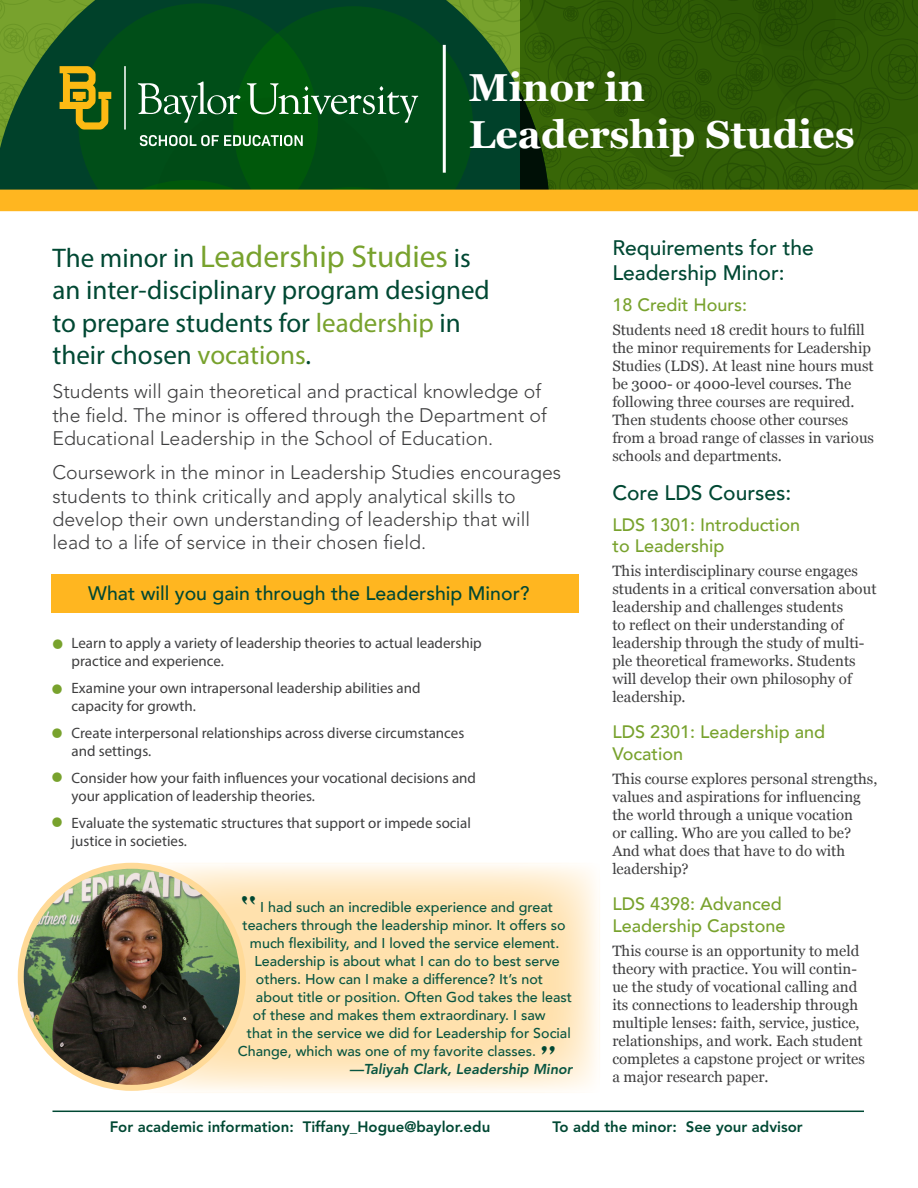
<style>
.page{position:relative;width:918px;height:1188px;background:#fff}
.page>*{position:absolute;margin:0;border:0;box-sizing:border-box;transform-origin:0 0}
.t1{font:700 39px/46.8px "Georgia";color:#fff}
.t2{font:36px/44.8px "Minion Pro";color:#78a22d}
.t3{font:36px "Lobster 1.4";color:#004833}
.t4{font:31.5px "Myriad Pro";color:#78a22d}
.t5{font:27px/32.4px "Myriad Pro";color:#004833}
.t6{font:500 21px/25.2px "Avenir";color:#004833}
.t7{font:300 19.5px/23.4px "Avenir";color:#3e3e3f}
.t8{font:500 19.5px "Avenir";color:#004833}
.t9{font:500 18px/21.6px "Avenir";color:#78a22d}
.t10{font:15px/18px "Georgia";color:#3e3e3f}
.t11{font:15px/18px "Myriad Pro";color:#3e3e3f}
.t12{font:800 15px "Avenir";color:#004833}
.t13{font:500 14.25px "Avenir";color:#085541}
.t14{font:italic 800 14.25px "Avenir";color:#085541}
.s1{font-size:27px;color:#004833}
.s2{color:#78a22d}
</style>
<div class="page">
<div style="left:51px;top:574px;width:528px;height:39px;background:#ffb620"></div>
<svg style="left:143px;top:863px;width:457px;height:230px;background:#ffe6bd"></svg>
<svg style="left:0;top:0;width:918px;height:211px;background:#376317"></svg>
<hr style="left:52px;top:1111px;width:812px;height:1px;background:#004833">
<img style="left:21px;top:866px;width:222px;height:222px;border-radius:111px">
<div style="left:18px;top:863px;width:228px;height:228px;border:6px solid #ffda98;border-radius:50%"></div>
<h1 class="t1" style="left:469px;top:63px;width:387px">Minor in<br>Leadership Studies</h1>
<h3 class="t4" style="left:52px;top:237px;width:420px"><span class="s1">The minor in</span> Leadership Studies <span class="s1">is</span></h3>
<h3 class="t5" style="left:52px;top:273px;width:439px">an inter-disciplinary program designed to prepare students for <span class="s2">leadership</span> in their chosen <span class="s2">vocations</span>.</h3>
<h3 class="t7" style="left:52px;top:380px;width:496px">Students will gain theoretical and practical knowledge of the field. The minor is offered through the Department of<br>Educational Leadership in the School of Education.</h3>
<h3 class="t7" style="left:52px;top:461px;width:510px">Coursework in the minor in Leadership Studies encourages students to think critically and apply analytical skills to develop their own understanding of leadership that will lead to a life of service in their chosen field.</h3>
<h3 class="t8" style="left:88px;top:577px;width:443px">What will you gain through the Leadership Minor?</h3>
<h2 class="t2" style="left:50px;top:618px;width:16px">• •</h2>
<h2 class="t2" style="left:50px;top:707px;width:16px">•</h2>
<h2 class="t2" style="left:50px;top:752px;width:16px">•</h2>
<h2 class="t2" style="left:50px;top:797px;width:16px">•</h2>
<p class="t11" style="left:72px;top:634px;width:412px">Learn to apply a variety of leadership theories to actual leadership practice and experience.</p>
<p class="t11" style="left:72px;top:679px;width:351px">Examine your own intrapersonal leadership abilities and capacity for growth.</p>
<p class="t11" style="left:72px;top:724px;width:394px">Create interpersonal relationships across diverse circumstances and settings.</p>
<p class="t11" style="left:72px;top:769px;width:406px">Consider how your faith influences your vocational decisions and your application of leadership theories.</p>
<p class="t11" style="left:72px;top:814px;width:401px">Evaluate the systematic structures that support or impede social justice in societies.</p>
<h2 class="t3" style="left:240px;top:887px;width:20px">“</h2>
<p class="t13" style="left:260px;top:895px;width:295px">I had such an incredible experience and great</p>
<p class="t13" style="left:242px;top:913px;width:325px">teachers through the leadership minor. It offers so</p>
<p class="t13" style="left:250px;top:931px;width:311px">much flexibility, and I loved the service element.</p>
<p class="t13" style="left:254px;top:949px;width:307px">Leadership is about what I can do to best serve</p>
<p class="t13" style="left:256px;top:967px;width:289px">others. How can I make a difference? It’s not</p>
<p class="t13" style="left:256px;top:985px;width:318px">about title or position. Often God takes the least</p>
<p class="t13" style="left:253px;top:1003px;width:294px">of these and makes them extraordinary. I saw</p>
<p class="t13" style="left:247px;top:1021px;width:325px">that in the service we did for Leadership for Social</p>
<p class="t13" style="left:238px;top:1039px;width:300px">Change, which was one of my favorite classes.</p>
<p class="t14" style="left:350px;top:1060px;width:224px">—Taliyah Clark, Leadership Minor</p>
<h2 class="t3" style="left:539px;top:1037px;width:20px">”</h2>
<h3 class="t6" style="left:612px;top:234px;width:203px">Requirements for the<br>Leadership Minor:</h3>
<p class="t9" style="left:612px;top:293px;width:136px">18 Credit Hours:</p>
<p class="t10" style="left:612px;top:320px;width:263px">Students need 18 credit hours to fulfill the minor requirements for Leadership Studies (LDS). At least nine hours must be 3000- or 4000-level courses. The following three courses are required.<br>Then students choose other courses from a broad range of classes in various schools and departments.</p>
<h3 class="t6" style="left:612px;top:479px;width:181px">Core LDS Courses:</h3>
<p class="t9" style="left:612px;top:513px;width:189px">LDS 1301: Introduction to Leadership</p>
<p class="t10" style="left:612px;top:562px;width:266px">This interdisciplinary course engages students in a critical conversation about leadership and challenges students<br>to reflect on their understanding of leadership through the study of multi&shy;ple theoretical frameworks. Students will develop their own philosophy of leadership.</p>
<p class="t9" style="left:612px;top:720px;width:214px">LDS 2301: Leadership and<br>Vocation</p>
<p class="t10" style="left:612px;top:769px;width:267px">This course explores personal strengths, values and aspirations for influencing the world through a unique vocation<br>or calling. Who are you called to be?<br>And what does that have to do with leadership?</p>
<p class="t9" style="left:612px;top:892px;width:175px">LDS 4398: Advanced<br>Leadership Capstone</p>
<p class="t10" style="left:612px;top:941px;width:254px">This course is an opportunity to meld theory with practice. You will contin&shy;ue the study of vocational calling and its connections to leadership through multiple lenses: faith, service, justice, relationships, and work. Each student completes a capstone project or writes a major research paper.</p>
<p class="t12" style="left:110px;top:1118px;width:382px">For academic information: Tiffany_Hogue@baylor.edu</p>
<p class="t12" style="left:552px;top:1118px;width:252px">To add the minor: See your advisor</p>
</div>
